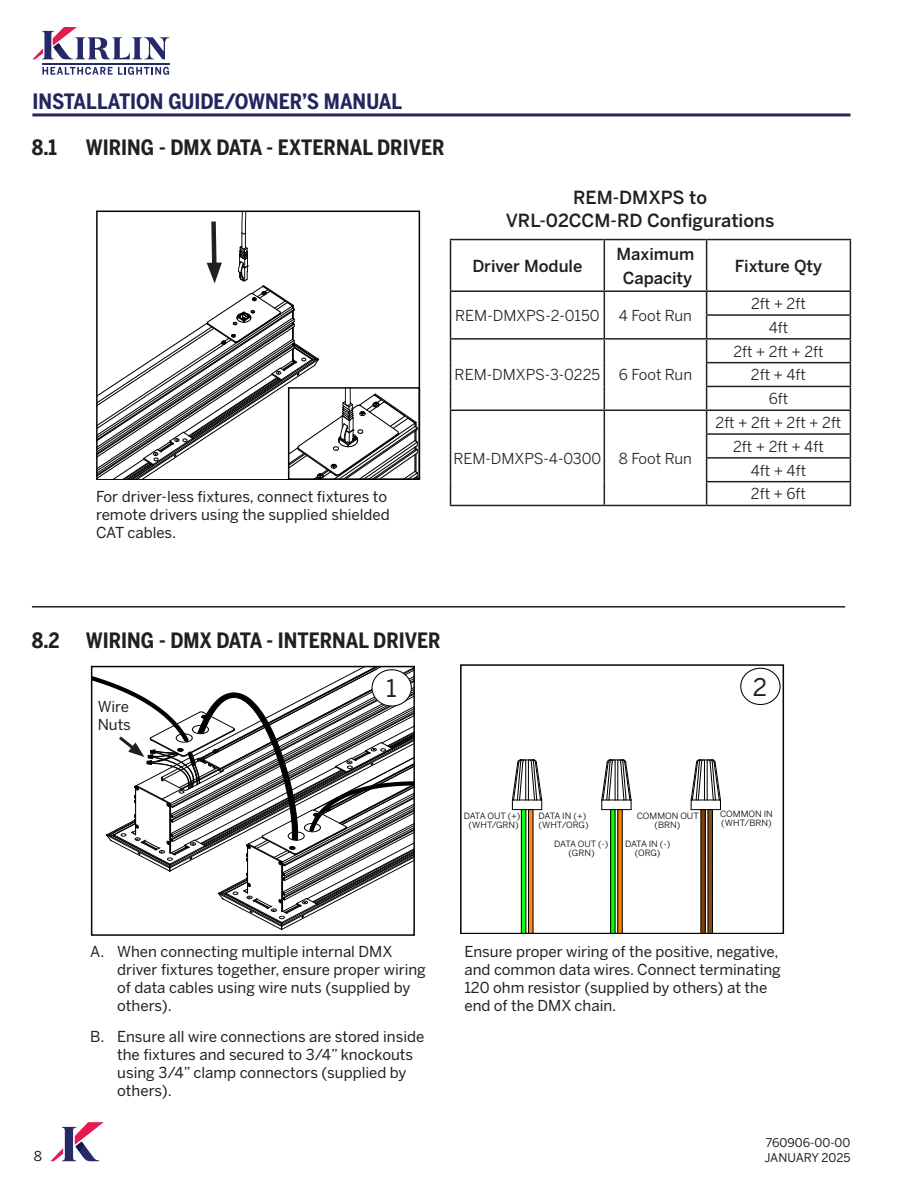
<style>
.page{position:relative;width:918px;height:1188px;background:#fff}
.page>*{position:absolute;margin:0;border:0;box-sizing:border-box;transform-origin:0 0}
.t1{font:24.15px "Benton Sans";color:#231f20}
.HEADING{font:700 21px "Benton Sans Condensed";color:#231f20}
.t2{font:700 21px "Benton Sans Condensed";color:#26245f}
.t3{font:500 18px "Benton Sans";color:#231f20}
.troubleshooting_text{font:500 16.5px "Benton Sans";color:#231f20}
.t4{font:15px/18px "Benton Sans";color:#231f20}
.troubleshooting_text-2{font:15px "Benton Sans";color:#231f20}
.t5{font:13.5px "Benton Sans";color:#231f20}
.t6{font:12px/15px "Benton Sans";color:#231f20}
.t7{font:8.55px/9px "Benton Sans";color:#000;text-align:center;scale:1.04 1}
.t8{font:8.55px/9px "Benton Sans";letter-spacing:-.025em;color:#000;text-align:center;scale:1.04 1}
</style>
<div class="page">
<hr style="left:32px;top:113px;width:819px;height:3px;background:#26245f">
<svg style="left:42px;top:67px;width:127px;height:8px"></svg>
<hr style="left:42px;top:63px;width:127px;height:2px;background:#252967">
<svg style="left:33px;top:27px;width:136px;height:32px"></svg>
<svg style="left:50px;top:1122px;width:54px;height:39px"></svg>
<hr style="left:450px;top:239px;width:154px;height:1px;background:#231f20">
<hr style="left:450px;top:240px;width:1px;height:50px;background:#231f20">
<hr style="left:604px;top:239px;width:103px;height:1px;background:#231f20">
<hr style="left:604px;top:240px;width:1px;height:50px;background:#231f20">
<hr style="left:707px;top:239px;width:144px;height:1px;background:#231f20">
<hr style="left:706px;top:240px;width:1px;height:50px;background:#231f20">
<hr style="left:850px;top:240px;width:1px;height:50px;background:#231f20">
<hr style="left:450px;top:290px;width:154px;height:2px;background:#231f20">
<hr style="left:604px;top:290px;width:103px;height:2px;background:#231f20">
<hr style="left:707px;top:290px;width:144px;height:2px;background:#231f20">
<hr style="left:706px;top:314px;width:145px;height:2px;background:#231f20">
<hr style="left:450px;top:338px;width:154px;height:2px;background:#231f20">
<hr style="left:604px;top:338px;width:103px;height:2px;background:#231f20">
<hr style="left:707px;top:338px;width:144px;height:2px;background:#231f20">
<hr style="left:706px;top:362px;width:145px;height:1px;background:#231f20">
<hr style="left:706px;top:386px;width:145px;height:1px;background:#231f20">
<hr style="left:450px;top:410px;width:154px;height:1px;background:#231f20">
<hr style="left:604px;top:410px;width:103px;height:1px;background:#231f20">
<hr style="left:707px;top:410px;width:144px;height:1px;background:#231f20">
<hr style="left:706px;top:433px;width:145px;height:2px;background:#231f20">
<hr style="left:706px;top:457px;width:145px;height:2px;background:#231f20">
<svg style="left:450px;top:292px;width:1px;height:213px"></svg>
<svg style="left:604px;top:292px;width:1px;height:213px"></svg>
<hr style="left:706px;top:481px;width:145px;height:1px;background:#231f20">
<svg style="left:706px;top:292px;width:1px;height:213px"></svg>
<svg style="left:850px;top:292px;width:1px;height:213px"></svg>
<hr style="left:450px;top:505px;width:154px;height:1px;background:#231f20">
<hr style="left:604px;top:505px;width:103px;height:1px;background:#231f20">
<hr style="left:707px;top:505px;width:144px;height:1px;background:#231f20">
<svg style="left:611px;top:810px;width:4px;height:121px"></svg>
<svg style="left:618px;top:810px;width:4px;height:121px"></svg>
<hr style="left:615px;top:810px;width:1px;height:128px;background:#000">
<hr style="left:617px;top:810px;width:1px;height:128px;background:#000">
<hr style="left:610px;top:810px;width:1px;height:128px;background:#000">
<hr style="left:622px;top:810px;width:1px;height:128px;background:#000">
<svg style="left:601px;top:759px;width:31px;height:51px"></svg>
<svg style="left:511px;top:759px;width:32px;height:172px"></svg>
<svg style="left:690px;top:759px;width:31px;height:172px"></svg>
<div style="left:460px;top:664px;width:324px;height:270px;border:2px solid #040503"></div>
<div style="left:740px;top:668px;width:41px;height:37px;border:1px solid #040503;border-radius:50%"></div>
<div style="left:91px;top:666px;width:324px;height:270px;border:2px solid #040503"></div>
<hr style="left:32px;top:606px;width:813px;height:2px;background:#231f20">
<svg style="left:97px;top:211px;width:322px;height:269px"></svg>
<svg style="left:92px;top:667px;width:322px;height:263px"></svg>
<div style="left:321px;top:349px;width:87px;height:37px;background:#fff"></div>
<div style="left:460px;top:934px;width:324px;height:9px;background:#fff"></div>
<h2 class="t2" style="left:32px;top:88px;width:371px">INSTALLATION GUIDE/OWNER’S MANUAL</h2>
<p class="HEADING" style="left:32px;top:134px;width:27px">8.1</p>
<p class="HEADING" style="left:86px;top:134px;width:360px">WIRING - DMX DATA - EXTERNAL DRIVER</p>
<p class="t3" style="left:573px;top:187px;width:136px">REM-DMXPS to</p>
<p class="t3" style="left:506px;top:209px;width:270px">VRL-02CCM-RD Configurations</p>
<p class="troubleshooting_text" style="left:472px;top:256px;width:112px">Driver Module</p>
<p class="troubleshooting_text" style="left:617px;top:243px;width:79px">Maximum</p>
<p class="troubleshooting_text" style="left:623px;top:268px;width:71px">Capacity</p>
<p class="troubleshooting_text-2" style="left:455px;top:307px;width:146px">REM-DMXPS-2-0150</p>
<p class="troubleshooting_text-2" style="left:619px;top:307px;width:75px">4 Foot Run</p>
<p class="troubleshooting_text-2" style="left:455px;top:366px;width:147px">REM-DMXPS-3-0225</p>
<p class="troubleshooting_text-2" style="left:619px;top:366px;width:75px">6 Foot Run</p>
<p class="troubleshooting_text-2" style="left:453px;top:449px;width:150px">REM-DMXPS-4-0300</p>
<p class="troubleshooting_text-2" style="left:619px;top:449px;width:75px">8 Foot Run</p>
<p class="troubleshooting_text" style="left:735px;top:256px;width:89px">Fixture Qty</p>
<p class="troubleshooting_text-2" style="left:751px;top:295px;width:56px">2ft + 2ft</p>
<p class="troubleshooting_text-2" style="left:769px;top:318px;width:21px">4ft</p>
<p class="troubleshooting_text-2" style="left:733px;top:342px;width:92px">2ft + 2ft + 2ft</p>
<p class="troubleshooting_text-2" style="left:751px;top:366px;width:57px">2ft + 4ft</p>
<p class="troubleshooting_text-2" style="left:769px;top:390px;width:21px">6ft</p>
<p class="troubleshooting_text-2" style="left:716px;top:414px;width:127px">2ft + 2ft + 2ft + 2ft</p>
<p class="troubleshooting_text-2" style="left:733px;top:437px;width:92px">2ft + 2ft + 4ft</p>
<p class="troubleshooting_text-2" style="left:751px;top:461px;width:57px">4ft + 4ft</p>
<p class="t4" style="left:96px;top:488px;width:293px">For driver-less fixtures, connect fixtures to</p>
<p class="troubleshooting_text-2" style="left:751px;top:485px;width:57px">2ft + 6ft</p>
<p class="t4" style="left:96px;top:506px;width:295px">remote drivers using the supplied shielded<br>CAT cables.</p>
<p class="HEADING" style="left:32px;top:627px;width:410px">8.2 WIRING - DMX DATA - INTERNAL DRIVER</p>
<p class="t4" style="left:98px;top:697px;width:35px">Wire<br>Nuts</p>
<p class="t1" style="left:386px;top:674px;width:12px">1</p>
<p class="t1" style="left:753px;top:673px;width:16px">2</p>
<p class="t7" style="left:464px;top:811px;width:56px">DATA OUT (+) (WHT/GRN)</p>
<p class="t7" style="left:539px;top:811px;width:50px;text-align:left">DATA IN (+) (WHT/ORG)</p>
<p class="t7" style="left:554px;top:839px;width:54px">DATA OUT (-) (GRN)</p>
<p class="t7" style="left:637px;top:812px;width:61px">COMMON OUT (BRN)</p>
<p class="t8" style="left:625px;top:839px;width:45px">DATA IN (-) (ORG)</p>
<p class="t7" style="left:720px;top:809px;width:52px;text-align:left">COMMON IN (WHT/BRN)</p>
<p class="t5" style="left:34px;top:1148px;width:10px">8</p>
<p class="t4" style="left:117px;top:942px;width:310px;text-indent:-27px">A. When connecting multiple internal DMX driver fixtures together, ensure proper wiring of data cables using wire nuts (supplied by others).</p>
<p class="t4" style="left:117px;top:1028px;width:309px;text-indent:-27px">B. Ensure all wire connections are stored inside the fixtures and secured to 3/4” knockouts using 3/4” clamp connectors (supplied by others).</p>
<p class="t4" style="left:464px;top:942px;width:318px">Ensure proper wiring of the positive, negative, and common data wires. Connect terminating 120 ohm resistor (supplied by others) at the end of the DMX chain.</p>
<p class="t6" style="left:764px;top:1135px;width:88px">760906-00-00<br>JANUARY 2025</p>
</div>
